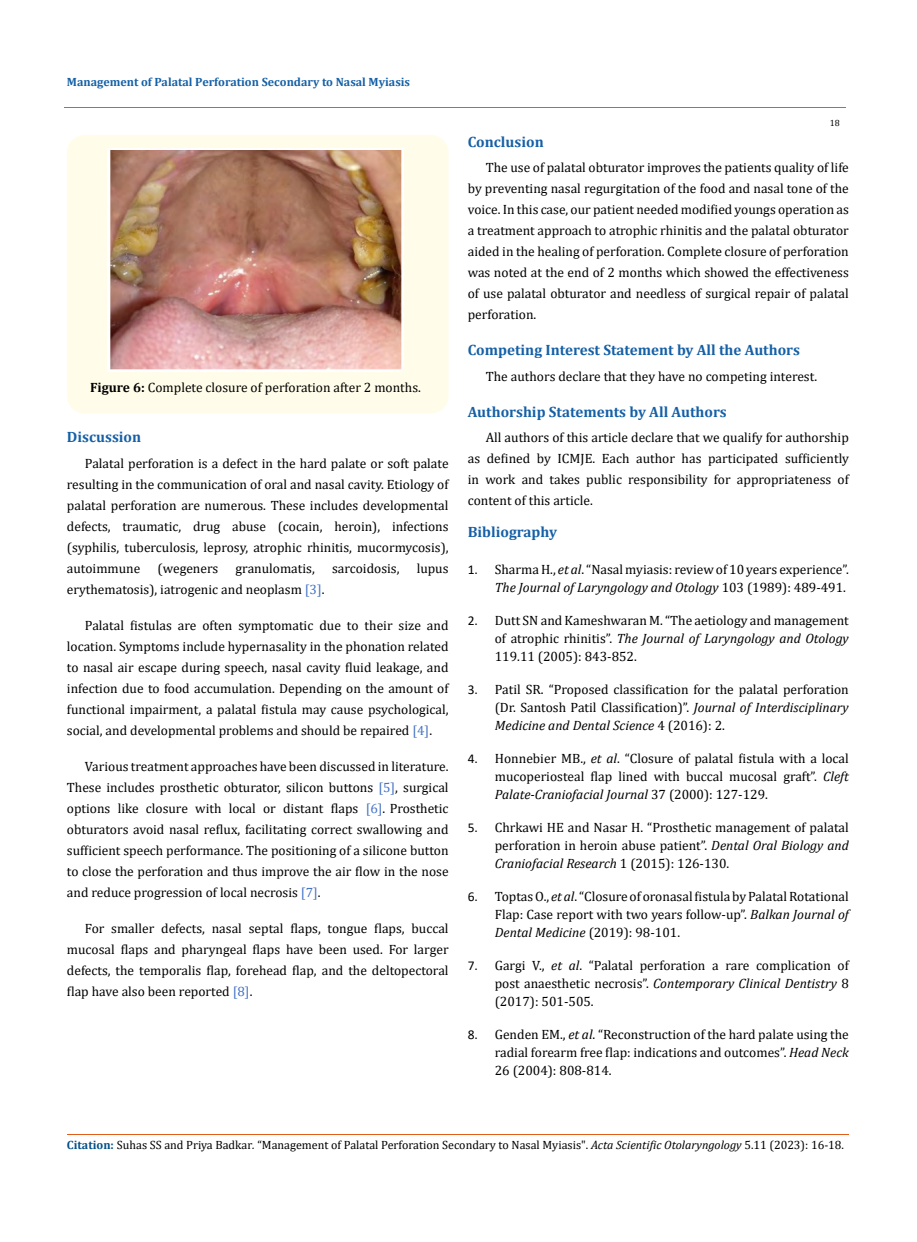
<style>
.page{position:relative;width:917px;height:1242px;background:#fff}
.page>*{position:absolute;margin:0;border:0;box-sizing:border-box;transform-origin:0 0}
.t1{font:700 15px "Cambria";color:#1560a6}
.t2{font:13.5px/21px "Cambria";color:#000;text-align:justify}
.t3{font:12px "Cambria";color:#000}
.t4{font:700 12px "Cambria";color:#1560a6}
.t5{font:9px "Cambria";color:#000}
.s1{font-weight:700}
.s2{color:#4472c4}
.s3{font-family:"Calibri"}
.s4{font-style:italic}
.s5{font-weight:700;color:#035089}
</style>
<div class="page">
<div style="left:67px;top:135px;width:381px;height:279px;background:#fffde9;border-radius:18px"></div>
<img style="left:108px;top:149px;width:295px;height:222px">
<hr style="left:64px;top:108px;width:781px;height:1px;background:#e05d1a">
<hr style="left:67px;top:1134px;width:781px;height:1px;background:#e05d1a">
<p class="t4" style="left:67px;top:73px;width:345px">Management of Palatal Perforation Secondary to Nasal Myiasis</p>
<p class="t2" style="left:90px;top:377px;width:332px"><span class="s1">Figure 6:</span> Complete closure of perforation after 2 months.</p>
<p class="t1" style="left:67px;top:427px;width:76px">Discussion</p>
<p class="t2" style="left:67px;top:453px;width:383px;text-indent:18px">Palatal perforation is a defect in the hard palate or soft palate resulting in the communication of oral and nasal cavity. Etiology of palatal perforation are numerous. These includes developmental defects, traumatic, drug abuse (cocain, heroin), infections (syphilis, tuberculosis, leprosy, atrophic rhinitis, mucormycosis), autoimmune</p>
<p class="t2" style="left:158px;top:558px;width:62px">(wegeners</p>
<p class="t2" style="left:236px;top:558px;width:81px">granulomatis,</p>
<p class="t2" style="left:332px;top:558px;width:69px">sarcoidosis,</p>
<p class="t2" style="left:416px;top:558px;width:33px">lupus</p>
<p class="t2" style="left:67px;top:579px;width:259px">erythematosis), iatrogenic and neoplasm <span class="s2">[3]</span>.</p>
<p class="t2" style="left:67px;top:615px;width:383px;text-indent:18px">Palatal fistulas are often symptomatic due to their size and location. Symptoms include hypernasality in the phonation related to nasal air escape during speech, nasal cavity fluid leakage, and infection due to food accumulation. Depending on the amount of functional impairment, a palatal fistula may cause psychological, social, and developmental problems and should be repaired <span class="s2">[4]</span>.</p>
<p class="t2" style="left:67px;top:756px;width:383px;text-indent:18px">Various treatment approaches have been discussed in literature.<br>These includes prosthetic obturator, silicon buttons <span class="s2">[5]</span>, surgical options like closure with local or distant flaps <span class="s2">[6]</span>. Prosthetic obturators avoid nasal reflux, facilitating correct swallowing and sufficient speech performance. The positioning of a silicone button to close the perforation and thus improve the air flow in the nose and reduce progression of local necrosis <span class="s2">[7]</span>.</p>
<p class="t2" style="left:67px;top:918px;width:383px;text-indent:18px">For smaller defects, nasal septal flaps, tongue flaps, buccal mucosal flaps and pharyngeal flaps have been used. For larger defects, the temporalis flap, forehead flap, and the deltopectoral flap have also been reported <span class="s2">[8]</span>.</p>
<p class="t5" style="left:829px;top:118px;width:11px">18</p>
<p class="t1" style="left:468px;top:131px;width:77px">Conclusion</p>
<p class="t2" style="left:468px;top:157px;width:382px;text-indent:18px">The use of palatal obturator improves the patients quality of life by preventing nasal regurgitation of the food and nasal tone of the voice. In this case, our patient needed modified youngs operation as a treatment approach to atrophic rhinitis and the palatal obturator aided in the healing of perforation. Complete closure of perforation was noted at the end of 2 months which showed the effectiveness of use palatal obturator and needless of surgical repair of palatal perforation.</p>
<p class="t1" style="left:468px;top:339px;width:334px">Competing Interest Statement by All the Authors</p>
<p class="t2" style="left:486px;top:365px;width:333px">The authors declare that they have no competing interest.</p>
<p class="t1" style="left:468px;top:401px;width:260px">Authorship Statements by All Authors</p>
<p class="t2" style="left:468px;top:427px;width:382px;text-indent:18px">All authors of this article declare that we qualify for authorship as defined by ICMJE. Each author has participated sufficiently in work and takes public responsibility for appropriateness of content of this article.</p>
<p class="t1" style="left:468px;top:522px;width:91px">Bibliography</p>
<p class="t2" style="left:468px;top:560px;width:382px;line-height:18px;text-align:right"><span class="s3">1.</span> Sharma H., <span class="s4">et al</span>. “Nasal myiasis: review of 10 years experience”.<br><span class="s4">The Journal of Laryngology and Otology</span> 103 (1989): 489-491.</p>
<p class="t2" style="left:495px;top:611px;width:355px;line-height:18px;text-indent:-27px"><span class="s3">2.</span> Dutt SN and Kameshwaran M. “The aetiology and management of atrophic rhinitis”. <span class="s4">The Journal of Laryngology and Otology </span>119.11 (2005): 843-852.</p>
<p class="t2" style="left:495px;top:680px;width:355px;line-height:18px;text-indent:-27px"><span class="s3">3.</span> Patil SR. “Proposed classification for the palatal perforation (Dr. Santosh Patil Classification)”. <span class="s4">Journal of Interdisciplinary Medicine and Dental Science</span> 4 (2016): 2.</p>
<p class="t2" style="left:495px;top:749px;width:355px;line-height:18px;text-indent:-27px"><span class="s3">4.</span> Honnebier MB., <span class="s4">et al</span>. “Closure of palatal fistula with a local mucoperiosteal flap lined with buccal mucosal graft”. <span class="s4">Cleft Palate-Craniofacial Journal</span> 37 (2000): 127-129.</p>
<p class="t2" style="left:495px;top:818px;width:355px;line-height:18px;text-indent:-27px"><span class="s3">5.</span> Chrkawi HE and Nasar H. “Prosthetic management of palatal perforation in heroin abuse patient”. <span class="s4">Dental Oral Biology and Craniofacial Research</span> 1 (2015): 126-130.</p>
<p class="t2" style="left:495px;top:887px;width:355px;line-height:18px;text-indent:-27px"><span class="s3">6.</span> Toptas O., <span class="s4">et al</span>. “Closure of oronasal fistula by Palatal Rotational Flap: Case report with two years follow-up”. <span class="s4">Balkan Journal of Dental Medicine</span> (2019): 98-101.</p>
<p class="t2" style="left:495px;top:956px;width:355px;line-height:18px;text-indent:-27px"><span class="s3">7.</span> Gargi V., <span class="s4">et al</span>. “Palatal perforation a rare complication of post anaesthetic necrosis”. <span class="s4">Contemporary Clinical Dentistry</span> 8 (2017): 501-505.</p>
<p class="t2" style="left:495px;top:1025px;width:355px;line-height:18px;text-indent:-27px"><span class="s3">8.</span> Genden EM., <span class="s4">et al</span>. “Reconstruction of the hard palate using the radial forearm free flap: indications and outcomes”. <span class="s4">Head Neck </span>26 (2004): 808-814.</p>
<p class="t3" style="left:67px;top:1138px;width:778px"><span class="s5">Citation:</span> Suhas SS and Priya Badkar<span class="s4">.</span> “Management of Palatal Perforation Secondary to Nasal Myiasis". <span class="s4">Acta Scientific Otolaryngology</span> 5.11 (2023): 16-18.</p>
</div>
